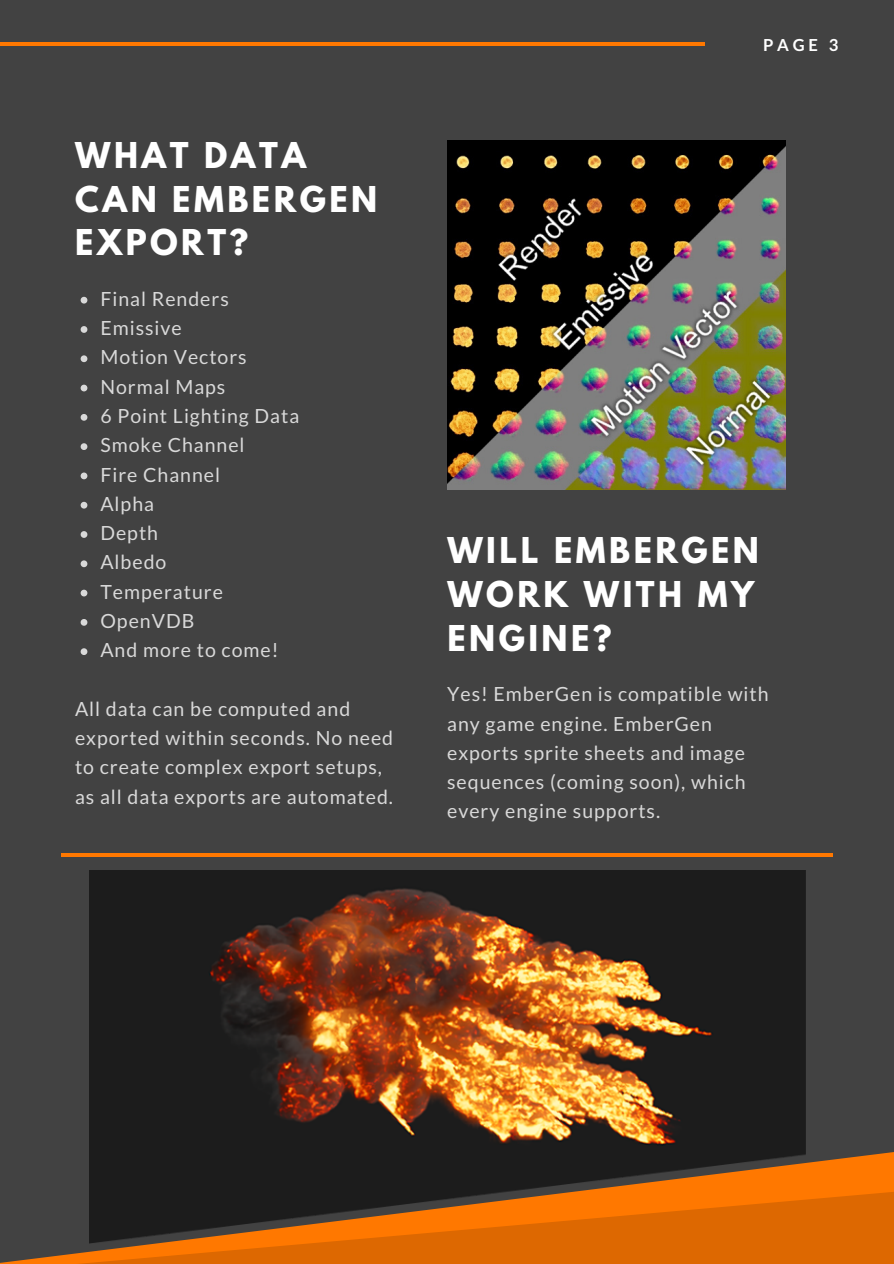
<style>
.page{position:relative;width:894px;height:1264px;background:#fff}
.page>*{position:absolute;margin:0;border:0;box-sizing:border-box;transform-origin:0 0}
.t1{font:700 31.5px/44px "League Spartan";letter-spacing:.11em;color:#fff}
.t2{font:19.5px/29.2px "Lato";letter-spacing:.05em;color:#d9d9d9}
.t3{font:700 16.5px "Lato";color:#fff}
</style>
<div class="page">
<div style="left:0;top:0;width:893px;height:1263px;background:#424242"></div>
<svg style="left:81px;top:297px;width:6px;height:6px"></svg>
<svg style="left:81px;top:326px;width:6px;height:7px"></svg>
<svg style="left:81px;top:355px;width:6px;height:7px"></svg>
<svg style="left:81px;top:384px;width:6px;height:7px"></svg>
<svg style="left:81px;top:414px;width:6px;height:7px"></svg>
<svg style="left:81px;top:443px;width:6px;height:7px"></svg>
<svg style="left:81px;top:472px;width:6px;height:7px"></svg>
<svg style="left:81px;top:502px;width:6px;height:6px"></svg>
<svg style="left:81px;top:531px;width:6px;height:7px"></svg>
<svg style="left:81px;top:560px;width:6px;height:7px"></svg>
<svg style="left:81px;top:589px;width:6px;height:7px"></svg>
<svg style="left:81px;top:619px;width:6px;height:6px"></svg>
<svg style="left:81px;top:648px;width:6px;height:7px"></svg>
<hr style="left:0;top:42px;width:704px;height:3px;background:#ff7800">
<img style="left:447px;top:140px;width:338px;height:349px">
<hr style="left:61px;top:853px;width:771px;height:3px;background:#ff7800">
<img style="left:89px;top:870px;width:715px;height:281px">
<svg style="left:0;top:1151px;width:893px;height:112px;fill:#1c1c1c"></svg>
<svg style="left:65px;top:1191px;width:828px;height:72px;fill:#dd6801"></svg>
<h1 class="t1" style="left:75px;top:137px;width:303px">WHAT DATA<br>CAN EMBERGEN<br>EXPORT?</h1>
<p class="t2" style="left:100px;top:284px;width:200px">Final Renders<br>Emissive<br>Motion Vectors<br>Normal Maps<br>6 Point Lighting Data<br>Smoke Channel<br>Fire Channel<br>Alpha<br>Depth<br>Albedo<br>Temperature<br>OpenVDB<br>And more to come!</p>
<p class="t2" style="left:75px;top:693px;width:319px">All data can be computed and exported within seconds. No need to create complex export setups, as all data exports are automated.</p>
<p class="t3" style="left:762px;top:35px;width:77px">PAGE 3</p>
<h1 class="t1" style="left:447px;top:532px;width:313px">WILL EMBERGEN<br>WORK WITH MY<br>ENGINE?</h1>
<p class="t2" style="left:447px;top:679px;width:323px">Yes! EmberGen is compatible with any game engine. EmberGen exports sprite sheets and image sequences (coming soon), which every engine supports.</p>
</div>
